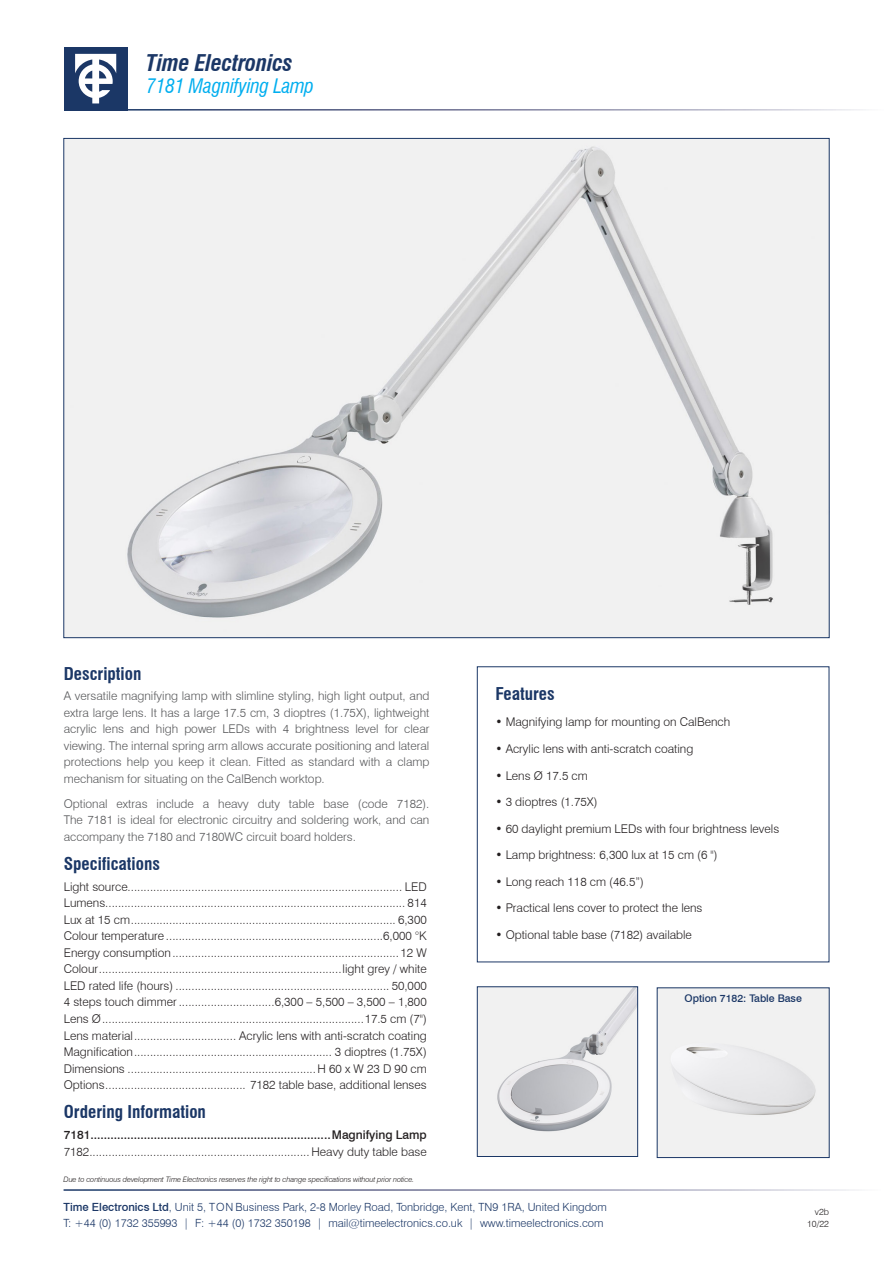
<style>
.page{position:relative;width:893px;height:1263px;background:#fff}
.page>*{position:absolute;margin:0;border:0;box-sizing:border-box;transform-origin:0 0}
.t1{font:italic 700 condensed 22.5px "Swiss 721 BT";letter-spacing:-.01em;color:#1b3766}
.t2{font:italic condensed 19.5px "Swiss 721 BT";letter-spacing:-.01em;color:#00aeef}
.t3{font:700 condensed 17.25px "Swiss 721 BT";color:#1b3766}
.t4{font:300 12px "Swiss 721 BT";color:#231f20}
.t5{font:300 12px/16.5px "Swiss 721 BT";color:#57585a;text-align:justify}
.t6{font:500 12px "Swiss 721 BT";color:#231f20}
.t7{font:300 11.25px/16.5px "Swiss 721 BT";color:#1b3766}
.t8{font:500 10.5px "Swiss 721 BT";color:#1b3766}
.t9{font:300 9px "Swiss 721 BT";color:#231f20}
.t10{font:italic 300 7.5px "Swiss 721 BT";letter-spacing:-.01em;color:#231f20}
.s1{font-weight:500}
</style>
<div class="page">
<div style="left:64px;top:47px;width:64px;height:64px;background:#1b3766"></div>
<svg style="left:75px;top:54px;width:41px;height:49px"></svg>
<img style="left:66px;top:140px;width:761px;height:496px">
<img style="left:479px;top:988px;width:157px;height:167px">
<div style="left:477px;top:986px;width:161px;height:171px;border:1px solid #1b3766"></div>
<img style="left:659px;top:990px;width:168px;height:166px">
<h1 class="t1" style="left:146px;top:49px;width:148px">Time Electronics</h1>
<p class="t2" style="left:146px;top:75px;width:169px">7181 Magnifying Lamp</p>
<p class="t3" style="left:64px;top:663px;width:79px">Description</p>
<p class="t5" style="left:64px;top:688px;width:367px">A versatile magnifying lamp with slimline styling, high light output, and extra large lens. It has a large 17.5 cm, 3 dioptres (1.75X), lightweight acrylic lens and high power LEDs with 4 brightness level for clear viewing. The internal spring arm allows accurate positioning and lateral protections help you keep it clean. Fitted as standard with a clamp mechanism for situating on the CalBench worktop.</p>
<p class="t5" style="left:64px;top:795px;width:367px">Optional extras include a heavy duty table base (code 7182).<br>The 7181 is ideal for electronic circuitry and soldering work, and can accompany the 7180 and 7180WC circuit board holders.</p>
<p class="t3" style="left:64px;top:854px;width:98px">Specifications</p>
<p class="t4" style="left:64px;top:879px;width:365px">Light source...................................................................................... LED</p>
<p class="t4" style="left:64px;top:896px;width:364px">Lumens.............................................................................................. 814</p>
<p class="t4" style="left:64px;top:912px;width:364px">Lux at 15 cm................................................................................... 6,300</p>
<p class="t4" style="left:64px;top:929px;width:364px">Colour temperature ....................................................................6,000 °K</p>
<p class="t4" style="left:64px;top:945px;width:364px">Energy consumption.......................................................................12 W</p>
<p class="t4" style="left:64px;top:962px;width:364px">Colour............................................................................light grey / white</p>
<p class="t4" style="left:64px;top:978px;width:364px">LED rated life (hours) ................................................................... 50,000</p>
<p class="t4" style="left:64px;top:995px;width:364px">4 steps touch dimmer ..............................6,300 – 5,500 – 3,500 – 1,800</p>
<p class="t4" style="left:64px;top:1011px;width:364px">Lens Ø..................................................................................17.5 cm (7")</p>
<p class="t4" style="left:64px;top:1028px;width:364px">Lens material................................ Acrylic lens with anti-scratch coating</p>
<p class="t4" style="left:64px;top:1044px;width:364px">Magnification.............................................................. 3 dioptres (1.75X)</p>
<p class="t4" style="left:64px;top:1061px;width:364px">Dimensions ...........................................................H 60 x W 23 D 90 cm</p>
<p class="t4" style="left:64px;top:1077px;width:364px">Options............................................ 7182 table base, additional lenses</p>
<p class="t3" style="left:64px;top:1102px;width:144px">Ordering Information</p>
<p class="t6" style="left:64px;top:1127px;width:364px">7181........................................................................Magnifying Lamp</p>
<p class="t4" style="left:64px;top:1144px;width:364px">7182..................................................................... Heavy duty table base</p>
<p class="t10" style="left:64px;top:1175px;width:352px">Due to continuous development Time Electronics reserves the right to change specifications without prior notice.</p>
<p class="t3" style="left:495px;top:683px;width:61px">Features</p>
<p class="t4" style="left:495px;top:715px;width:236px">• Magnifying lamp for mounting on CalBench</p>
<p class="t4" style="left:495px;top:741px;width:199px">• Acrylic lens with anti-scratch coating</p>
<p class="t4" style="left:495px;top:768px;width:94px">• Lens Ø 17.5 cm</p>
<p class="t4" style="left:495px;top:794px;width:104px">• 3 dioptres (1.75X)</p>
<p class="t4" style="left:495px;top:821px;width:285px">• 60 daylight premium LEDs with four brightness levels</p>
<p class="t4" style="left:495px;top:847px;width:224px">• Lamp brightness: 6,300 lux at 15 cm (6 ")</p>
<p class="t4" style="left:495px;top:874px;width:150px">• Long reach 118 cm (46.5”)</p>
<p class="t4" style="left:495px;top:900px;width:209px">• Practical lens cover to protect the lens</p>
<p class="t4" style="left:495px;top:927px;width:198px">• Optional table base (7182) available</p>
<p class="t8" style="left:684px;top:992px;width:119px">Option 7182: Table Base</p>
<p class="t7" style="left:64px;top:1198px;width:545px"><span class="s1">Time Electronics Ltd</span>, Unit 5, T O N Business Park, 2-8 Morley Road, Tonbridge, Kent, TN9 1RA, United Kingdom<br>T: +44 (0) 1732 355993 | F: +44 (0) 1732 350198 | mail@timeelectronics.co.uk | www.timeelectronics.com</p>
<p class="t9" style="left:815px;top:1207px;width:16px">v2b</p>
<p class="t9" style="left:807px;top:1219px;width:23px">10/22</p>
</div>
